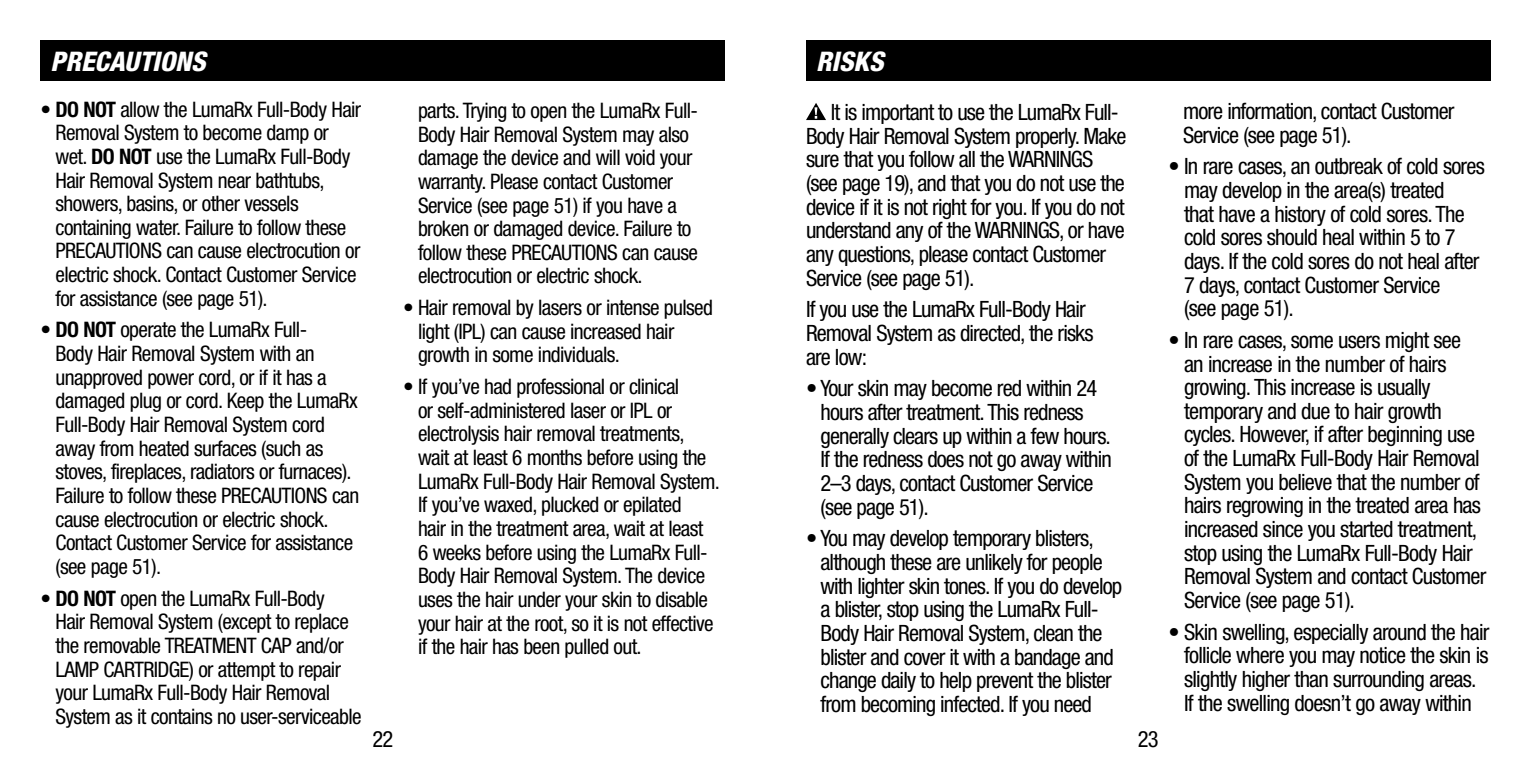
<style>
.page{position:relative;width:1531px;height:766px;background:#fff}
.page>*{position:absolute;margin:0;border:0;box-sizing:border-box;transform-origin:0 0}
.t1{font:italic 800 condensed 27px "Helvetica Neue LT Std";color:#fff}
.t2{font:condensed 22.5px/23.6px "Helvetica Neue LT Std";letter-spacing:-.04em;color:#000}
.t3{font:condensed 21.38px/23.6px "Helvetica Neue LT Std";letter-spacing:-.03em;color:#000}
.s1{font-weight:700}
</style>
<div class="page">
<div style="left:40px;top:40px;width:685px;height:41px;background:#000"></div>
<div style="left:806px;top:40px;width:684px;height:41px;background:#000"></div>
<svg style="left:806px;top:103px;width:20px;height:17px"></svg>
<p class="t1" style="left:51px;top:44px;width:157px">PRECAUTIONS</p>
<p class="t1" style="left:816px;top:44px;width:69px">RISKS</p>
<p class="t2" style="left:806px;top:100px;width:322px;text-indent:25px">It is important to use the LumaRx Full-Body Hair Removal System properly. Make sure that you follow all the WARNINGS (see page 19), and that you do not use the device if it is not right for you. If you do not understand any of the WARNINGS, or have any questions, please contact Customer Service (see page 51).</p>
<p class="t2" style="left:806px;top:297px;width:289px">If you use the LumaRx Full-Body Hair<br>Removal System as directed, the risks are low:</p>
<p class="t2" style="left:820px;top:376px;width:293px;text-indent:-15px">• Your skin may become red within 24 hours after treatment. This redness generally clears up within a few hours.<br>If the redness does not go away within<br>2–3 days, contact Customer Service (see page 51).</p>
<p class="t2" style="left:820px;top:526px;width:303px;text-indent:-15px">• You may develop temporary blisters, although these are unlikely for people with lighter skin tones. If you do develop a blister, stop using the LumaRx Full-Body Hair Removal System, clean the blister and cover it with a bandage and change daily to help prevent the blister from becoming infected. If you need</p>
<p class="t3" style="left:56px;top:97px;width:307px;text-indent:-15px">• <span class="s1">DO NOT</span> allow the LumaRx Full-Body Hair Removal System to become damp or wet. <span class="s1">DO NOT</span> use the LumaRx Full-Body Hair Removal System near bathtubs, showers, basins, or other vessels containing water. Failure to follow these PRECAUTIONS can cause electrocution or electric shock. Contact Customer Service for assistance (see page 51).</p>
<p class="t3" style="left:56px;top:318px;width:305px;text-indent:-15px">• <span class="s1">DO NOT</span> operate the LumaRx Full-<br>Body Hair Removal System with an unapproved power cord, or if it has a damaged plug or cord. Keep the LumaRx Full-Body Hair Removal System cord away from heated surfaces (such as stoves, fireplaces, radiators or furnaces).<br>Failure to follow these PRECAUTIONS can cause electrocution or electric shock.<br>Contact Customer Service for assistance (see page 51).</p>
<p class="t3" style="left:56px;top:586px;width:307px;text-indent:-15px">• <span class="s1">DO NOT</span> open the LumaRx Full-Body<br>Hair Removal System (except to replace the removable TREATMENT CAP and/or LAMP CARTRIDGE) or attempt to repair your LumaRx Full-Body Hair Removal System as it contains no user-serviceable</p>
<p class="t3" style="left:418px;top:98px;width:281px">parts. Trying to open the LumaRx Full-Body Hair Removal System may also damage the device and will void your warranty. Please contact Customer Service (see page 51) if you have a broken or damaged device. Failure to follow these PRECAUTIONS can cause electrocution or electric shock.</p>
<p class="t3" style="left:418px;top:295px;width:296px;text-indent:-15px">• Hair removal by lasers or intense pulsed light (IPL) can cause increased hair growth in some individuals.</p>
<p class="t3" style="left:418px;top:374px;width:303px;text-indent:-15px">• If you’ve had professional or clinical<br>or self-administered laser or IPL or electrolysis hair removal treatments, wait at least 6 months before using the LumaRx Full-Body Hair Removal System.<br>If you’ve waxed, plucked or epilated<br>hair in the treatment area, wait at least<br>6 weeks before using the LumaRx Full-Body Hair Removal System. The device uses the hair under your skin to disable your hair at the root, so it is not effective if the hair has been pulled out.</p>
<p class="t2" style="left:372px;top:726px;width:22px">22</p>
<p class="t2" style="left:1138px;top:726px;width:22px">23</p>
<p class="t2" style="left:1183px;top:99px;width:273px">more information, contact Customer<br>Service (see page 51).</p>
<p class="t2" style="left:1184px;top:154px;width:302px;text-indent:-16px">• In rare cases, an outbreak of cold sores may develop in the area(s) treated<br>that have a history of cold sores. The cold sores should heal within 5 to 7 days. If the cold sores do not heal after 7 days, contact Customer Service<br>(see page 51).</p>
<p class="t2" style="left:1184px;top:328px;width:304px;text-indent:-16px">• In rare cases, some users might see an increase in the number of hairs growing. This increase is usually temporary and due to hair growth cycles. However, if after beginning use of the LumaRx Full-Body Hair Removal System you believe that the number of hairs regrowing in the treated area has increased since you started treatment, stop using the LumaRx Full-Body Hair Removal System and contact Customer Service (see page 51).</p>
<p class="t2" style="left:1184px;top:619px;width:307px;text-indent:-16px">• Skin swelling, especially around the hair follicle where you may notice the skin is slightly higher than surrounding areas.<br>If the swelling doesn’t go away within</p>
</div>
